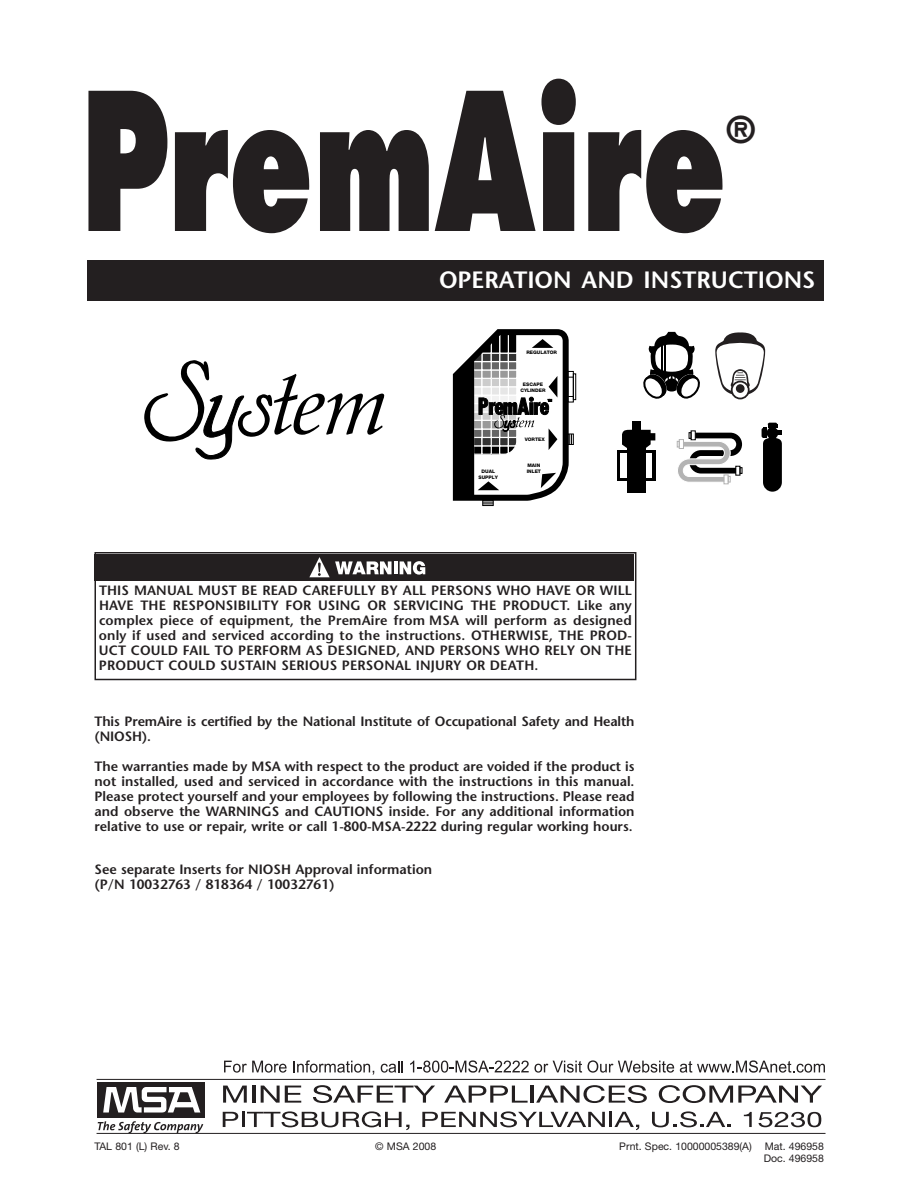
<style>
.page{position:relative;width:918px;height:1188px;background:#fff}
.page>*{position:absolute;margin:0;border:0;box-sizing:border-box;transform-origin:0 0}
.t1{font:800 186px "Futura";color:#231f20;scale:.65 1}
.t2{font:800 36px "Futura";color:#231f20}
.t3{font:600 23.7px "Stone Sans";color:#fff}
.t4{font:600 13.5px/15px "Stone Sans";color:#231f20}
.t5{font:10.5px/12px "Helvetica Neue";color:#231f20;text-align:right}
.t6{font:800 4.8px/6px "Helvetica Neue";color:#000;text-align:center}
</style>
<div class="page">
<div style="left:87px;top:260px;width:736px;height:41px;background:#231f20"></div>
<div style="left:567px;top:371px;width:7px;height:31px;border:1px solid #000"></div>
<div style="left:573px;top:373px;width:3px;height:27px;border:1px solid #000"></div>
<div style="left:568px;top:434px;width:6px;height:11px;border:1px solid #000"></div>
<div style="left:482px;top:500px;width:12px;height:6px;border:1px solid #000"></div>
<svg style="left:452px;top:329px;width:121px;height:175px"></svg>
<svg style="left:731px;top:381px;width:19px;height:18px"></svg>
<svg style="left:733px;top:382px;width:15px;height:16px"></svg>
<svg style="left:715px;top:332px;width:50px;height:64px"></svg>
<svg style="left:643px;top:332px;width:57px;height:67px"></svg>
<div style="left:94px;top:552px;width:542px;height:128px;border:2px solid #231f20"></div>
<div style="left:94px;top:554px;width:540px;height:27px;background:#231f20"></div>
<hr style="left:394px;top:561px;width:4px;height:13px;background:#fff">
<svg style="left:400px;top:561px;width:25px;height:14px"></svg>
<svg style="left:309px;top:557px;width:83px;height:20px"></svg>
<hr style="left:97px;top:1133px;width:729px;height:1px;background:#231f20">
<hr style="left:97px;top:1079px;width:729px;height:1px;background:#231f20">
<svg style="left:223px;top:1086px;width:24px;height:17px"></svg>
<hr style="left:252px;top:1086px;width:3px;height:17px;background:#231f20">
<svg style="left:261px;top:1086px;width:40px;height:17px"></svg>
<svg style="left:313px;top:1085px;width:122px;height:18px"></svg>
<svg style="left:444px;top:1086px;width:84px;height:17px"></svg>
<hr style="left:531px;top:1086px;width:3px;height:17px;background:#231f20">
<svg style="left:536px;top:1085px;width:111px;height:18px"></svg>
<svg style="left:659px;top:1085px;width:163px;height:18px"></svg>
<svg style="left:223px;top:1112px;width:15px;height:15px"></svg>
<hr style="left:242px;top:1112px;width:3px;height:15px;background:#231f20">
<svg style="left:247px;top:1111px;width:163px;height:19px"></svg>
<svg style="left:422px;top:1111px;width:183px;height:16px"></svg>
<hr style="left:609px;top:1112px;width:3px;height:15px;background:#231f20">
<svg style="left:614px;top:1112px;width:25px;height:18px"></svg>
<svg style="left:652px;top:1111px;width:79px;height:16px"></svg>
<svg style="left:744px;top:1112px;width:8px;height:15px"></svg>
<svg style="left:759px;top:1112px;width:62px;height:15px"></svg>
<svg style="left:224px;top:1061px;width:63px;height:12px"></svg>
<svg style="left:293px;top:1060px;width:81px;height:15px"></svg>
<svg style="left:381px;top:1061px;width:22px;height:12px"></svg>
<svg style="left:410px;top:1060px;width:264px;height:13px"></svg>
<svg style="left:680px;top:1060px;width:145px;height:13px"></svg>
<div style="left:97px;top:1082px;width:108px;height:36px;background:#231f20"></div>
<svg style="left:103px;top:1087px;width:97px;height:26px"></svg>
<svg style="left:98px;top:1121px;width:105px;height:12px"></svg>
<svg style="left:144px;top:360px;width:240px;height:100px"></svg>
<svg style="left:762px;top:423px;width:20px;height:69px"></svg>
<div style="left:767px;top:427px;width:11px;height:12px;background:#000;border-radius:50%"></div>
<div style="left:691px;top:431px;width:5px;height:9px;border:1px solid #000"></div>
<div style="left:724px;top:475px;width:5px;height:9px;border:1px solid #b3b3b3"></div>
<svg style="left:677px;top:432px;width:65px;height:51px"></svg>
<div style="left:679px;top:439px;width:5px;height:10px;border:1px solid #b3b3b3"></div>
<div style="left:617px;top:450px;width:39px;height:30px;background:linear-gradient(to bottom,#000,#000)"></div>
<div style="left:621px;top:453px;width:31px;height:24px;background:#fff"></div>
<div style="left:627px;top:437px;width:19px;height:56px;background:#000"></div>
<div style="left:632px;top:422px;width:9px;height:12px;background:#000"></div>
<svg style="left:622px;top:430px;width:33px;height:18px"></svg>
<h1 class="t1" style="left:81px;top:80px;width:995px">PremAire</h1>
<h2 class="t2" style="left:727px;top:114px;width:30px">®</h2>
<h3 class="t3" style="left:439px;top:271px;width:378px">OPERATION AND INSTRUCTIONS</h3>
<p class="t6" style="left:526px;top:349px;width:32px">REGULATOR</p>
<p class="t6" style="left:520px;top:381px;width:27px">ESCAPE<br>CYLINDER</p>
<p class="t6" style="left:525px;top:437px;width:22px">VORTEX</p>
<p class="t6" style="left:527px;top:463px;width:14px">MAIN</p>
<p class="t6" style="left:482px;top:469px;width:15px">DUAL</p>
<p class="t6" style="left:527px;top:469px;width:16px">INLET</p>
<p class="t6" style="left:479px;top:475px;width:21px">SUPPLY</p>
<p class="t4" style="left:99px;top:584px;width:534px;text-align:justify">THIS MANUAL MUST BE READ CAREFULLY BY ALL PERSONS WHO HAVE OR WILL HAVE THE RESPONSIBILITY FOR USING OR SERVICING THE PRODUCT. Like any complex piece of equipment, the PremAire from MSA will perform as designed only if used and serviced according to the instructions. OTHERWISE, THE PROD-UCT COULD FAIL TO PERFORM AS DESIGNED, AND PERSONS WHO RELY ON THE PRODUCT COULD SUSTAIN SERIOUS PERSONAL INJURY OR DEATH.</p>
<p class="t4" style="left:94px;top:715px;width:541px">This PremAire is certified by the National Institute of Occupational Safety and Health (NIOSH).</p>
<p class="t4" style="left:94px;top:760px;width:542px;text-align:justify">The warranties made by MSA with respect to the product are voided if the product is not installed, used and serviced in accordance with the instructions in this manual.<br>Please protect yourself and your employees by following the instructions. Please read and observe the WARNINGS and CAUTIONS inside. For any additional information relative to use or repair, write or call 1-800-MSA-2222 during regular working hours.</p>
<p class="t4" style="left:94px;top:864px;width:339px">See separate Inserts for NIOSH Approval information (P/N 10032763 / 818364 / 10032761)</p>
<p class="t5" style="left:94px;top:1141px;width:87px">TAL 801 (L) Rev. 8</p>
<p class="t5" style="left:375px;top:1141px;width:62px">© MSA 2008</p>
<p class="t5" style="left:619px;top:1141px;width:206px">Prnt. Spec. 10000005389(A) Mat. 496958<br>Doc. 496958</p>
</div>
